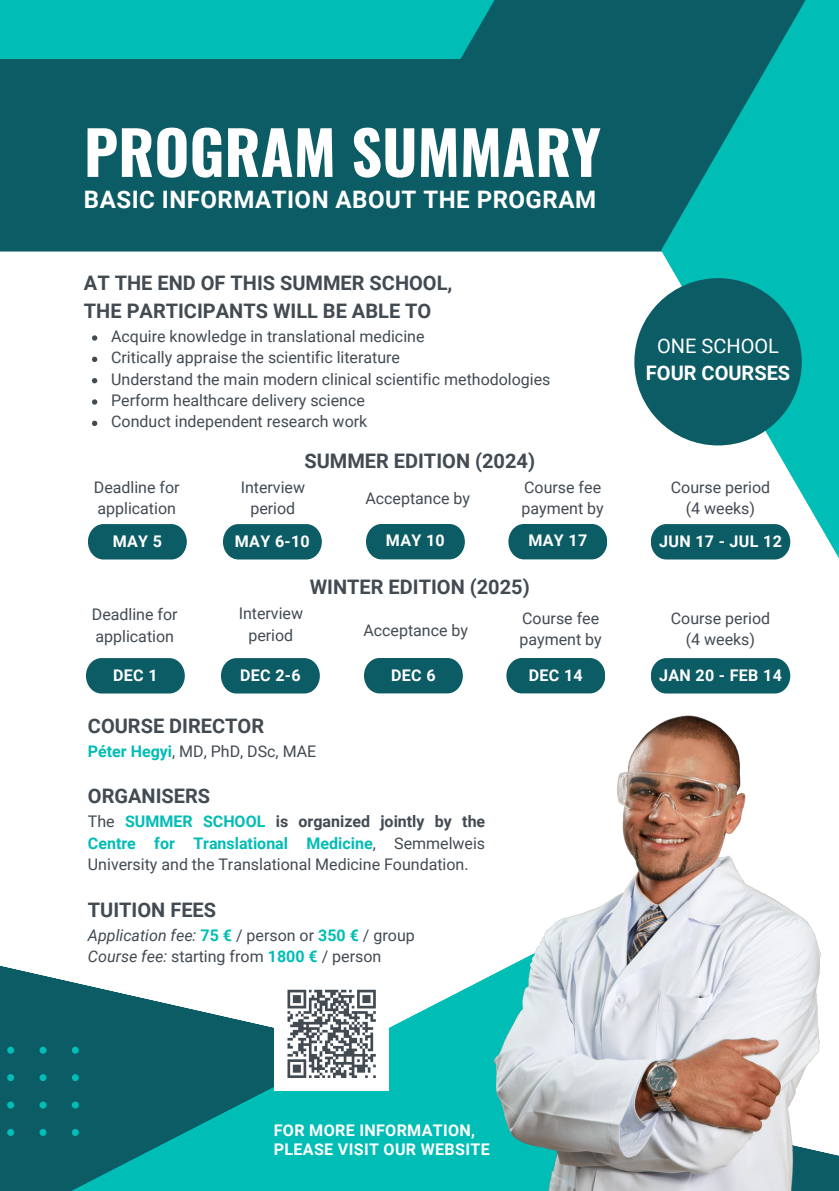
<style>
.page{position:relative;width:839px;height:1191px;background:#fff}
.page>*{position:absolute;margin:0;border:0;box-sizing:border-box;transform-origin:0 0}
.t1{font:700 60px "Oswald";color:#fff}
.t2{font:700 24px "Roboto";letter-spacing:.02em;color:#fff}
.t3{font:700 20px/28px "Roboto";color:#424a52}
.t4{font:700 20px/27px "Roboto";color:#fff;text-align:center}
.t5{font:16px/21.4px "Roboto";color:#424a52}
.t6{font:700 16px/18.8px "Roboto";letter-spacing:.02em;color:#fff}
.t7{font:italic 16px "Roboto";color:#424a52}
.s1{font-weight:400}
.s2{font-weight:700;color:#00bdb5}
.s3{font-weight:700}
.s4{font-weight:700;font-style:normal;color:#00bdb5}
.s5{font-style:normal}
.s6{font-style:italic}
</style>
<div class="page">
<svg style="left:92px;top:335px;width:5px;height:6px"></svg>
<svg style="left:92px;top:357px;width:5px;height:5px"></svg>
<svg style="left:92px;top:378px;width:5px;height:5px"></svg>
<svg style="left:92px;top:399px;width:5px;height:6px"></svg>
<svg style="left:92px;top:421px;width:5px;height:5px"></svg>
<div style="left:0;top:0;width:838px;height:252px;background:#0c5c65"></div>
<svg style="left:661px;top:0;width:177px;height:557px;fill:#00bdb5"></svg>
<svg style="left:0;top:965px;width:494px;height:226px;background:#2ba1a0"></svg>
<svg style="left:0;top:1047px;width:78px;height:89px;background:#0b626a"></svg>
<div style="left:0;top:0;width:495px;height:59px;background:#00bdb5"></div>
<div style="left:634px;top:278px;width:167px;height:167px;background:#0c5c65;border-radius:50%"></div>
<img style="left:494px;top:715px;width:326px;height:476px">
<svg style="left:88px;top:524px;width:99px;height:36px;background:#206971"></svg>
<svg style="left:223px;top:524px;width:99px;height:36px;background:#206971"></svg>
<svg style="left:366px;top:524px;width:99px;height:35px;background:#1c666f"></svg>
<svg style="left:508px;top:524px;width:99px;height:35px;background:#1c666f"></svg>
<svg style="left:651px;top:524px;width:139px;height:36px;background:#1a656e"></svg>
<svg style="left:86px;top:658px;width:99px;height:36px;background:#206971"></svg>
<svg style="left:221px;top:658px;width:99px;height:36px;background:#206971"></svg>
<svg style="left:364px;top:658px;width:99px;height:35px;background:#1c666f"></svg>
<svg style="left:506px;top:658px;width:99px;height:35px;background:#1c666f"></svg>
<svg style="left:651px;top:658px;width:139px;height:36px;background:#1a656e"></svg>
<div style="left:274px;top:976px;width:115px;height:115px;background:#fff"></div>
<svg style="left:287px;top:990px;width:89px;height:88px"></svg>
<h2 class="t1" style="left:84px;top:105px;width:518px">PROGRAM SUMMARY</h2>
<p class="t2" style="left:84px;top:186px;width:513px">BASIC INFORMATION ABOUT THE PROGRAM</p>
<p class="t3" style="left:84px;top:269px;width:370px">AT THE END OF THIS SUMMER SCHOOL,<br>THE PARTICIPANTS WILL BE ABLE TO</p>
<p class="t5" style="left:111px;top:326px;width:441px">Acquire knowledge in translational medicine<br>Critically appraise the scientific literature<br>Understand the main modern clinical scientific methodologies Perform healthcare delivery science<br>Conduct independent research work</p>
<p class="t3" style="left:304px;top:447px;width:232px">SUMMER EDITION (2024)</p>
<h3 class="t5" style="left:94px;top:477px;width:87px">Deadline for application</h3>
<p class="t5" style="left:241px;top:477px;width:66px;text-align:center">Interview period</p>
<p class="t5" style="left:365px;top:487px;width:106px">Acceptance by</p>
<p class="t5" style="left:521px;top:477px;width:84px">Course fee payment by</p>
<h5 class="t4" style="left:646px;top:332px;width:146px"><span class="s1">ONE SCHOOL<br></span>FOUR COURSES</h5>
<h5 class="t5" style="left:670px;top:477px;width:101px;text-align:center">Course period (4 weeks)</h5>
<h5 class="t6" style="left:113px;top:532px;width:51px">MAY 5</h5>
<p class="t6" style="left:235px;top:532px;width:76px">MAY 6-10</p>
<h5 class="t6" style="left:386px;top:532px;width:60px">MAY 10</h5>
<h5 class="t6" style="left:528px;top:532px;width:60px">MAY 17</h5>
<h5 class="t6" style="left:659px;top:532px;width:124px">JUN 17 - JUL 12</h5>
<p class="t3" style="left:310px;top:573px;width:221px">WINTER EDITION (2025)</p>
<p class="t5" style="left:92px;top:604px;width:87px">Deadline for application</p>
<p class="t5" style="left:239px;top:603px;width:66px;text-align:center">Interview period</p>
<p class="t5" style="left:363px;top:620px;width:106px">Acceptance by</p>
<p class="t5" style="left:519px;top:608px;width:84px">Course fee payment by</p>
<h5 class="t5" style="left:670px;top:608px;width:101px;text-align:center">Course period (4 weeks)</h5>
<h5 class="t6" style="left:113px;top:666px;width:46px">DEC 1</h5>
<p class="t6" style="left:240px;top:666px;width:62px">DEC 2-6</p>
<p class="t6" style="left:391px;top:666px;width:46px">DEC 6</p>
<p class="t6" style="left:529px;top:666px;width:55px">DEC 14</p>
<p class="t6" style="left:659px;top:666px;width:124px">JAN 20 - FEB 14</p>
<h4 class="t3" style="left:88px;top:712px;width:178px">COURSE DIRECTOR</h4>
<h3 class="t5" style="left:88px;top:740px;width:230px"><span class="s2">Péter Hegyi</span>, MD, PhD, DSc, MAE</h3>
<p class="t3" style="left:88px;top:782px;width:124px">ORGANISERS</p>
<p class="t5" style="left:88px;top:811px;width:399px;text-align:justify">The <span class="s2">SUMMER SCHOOL</span> <span class="s3">is organized jointly by the </span><span class="s2">Centre for Translational Medicine</span>, Semmelweis University and the Translational Medicine Foundation.</p>
<p class="t3" style="left:88px;top:896px;width:130px">TUITION FEES</p>
<p class="t7" style="left:88px;top:926px;width:328px">Application fee: <span class="s4">75 €</span> <span class="s5">/ person or</span> <span class="s4">350 €</span> <span class="s5">/ group</span></p>
<h5 class="t5" style="left:88px;top:946px;width:295px"><span class="s6">Course fee:</span> starting from <span class="s2">1800 €</span> / person</h5>
<h5 class="t6" style="left:274px;top:1121px;width:217px">FOR MORE INFORMATION,<br>PLEASE VISIT OUR WEBSITE</h5>
</div>
